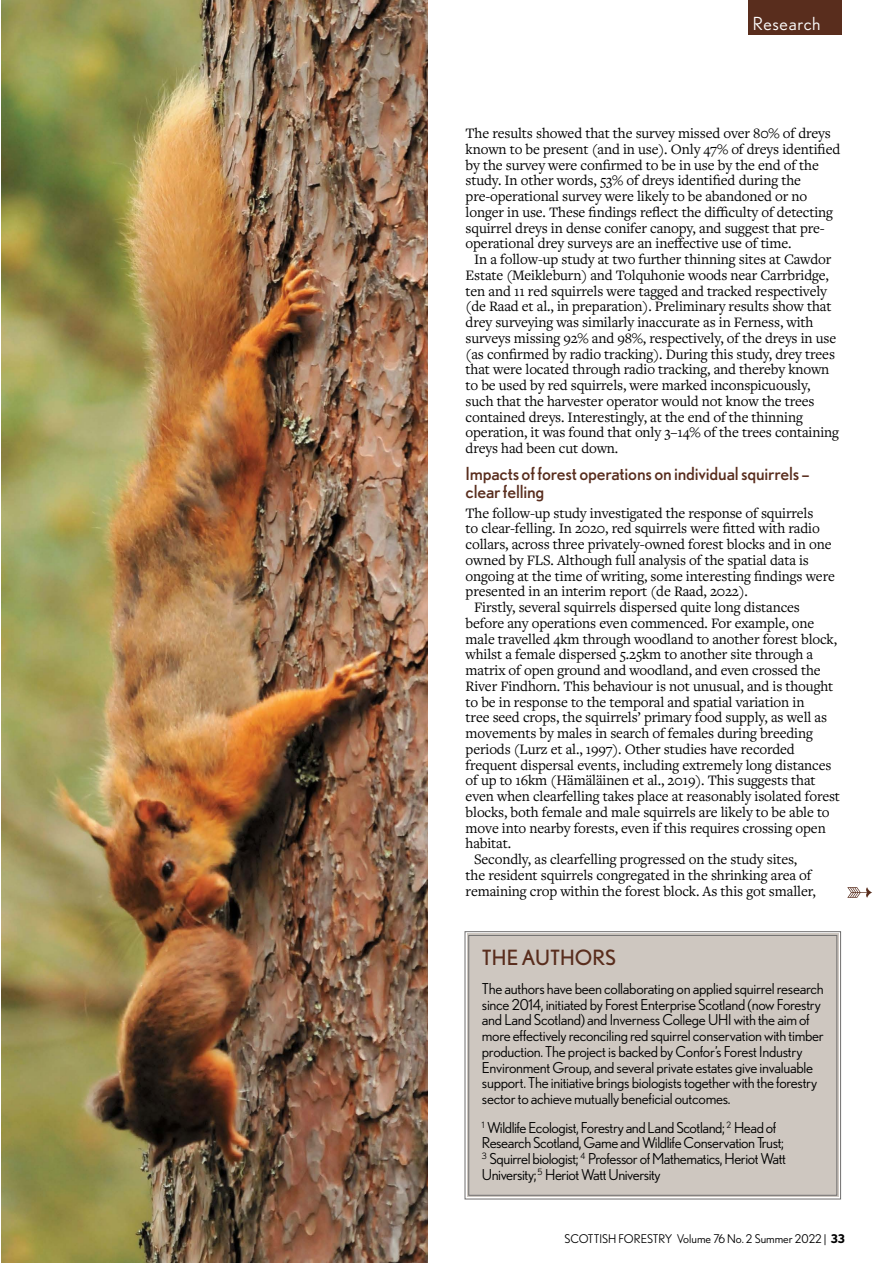
<style>
.page{position:relative;width:893px;height:1263px;background:#fff}
.page>*{position:absolute;margin:0;border:0;box-sizing:border-box;transform-origin:0 0}
.t1{font:21px "Nobel";color:#592d1d}
.t2{font:18px/18px "Nobel";letter-spacing:-.01em;color:#592d1d}
.t3{font:18px "Nobel";letter-spacing:.035em;color:#fff}
.t4{font:15px "Freight Text Pro";letter-spacing:-.01em;color:#000}
.t5{font:15px/15.8px "Nobel";letter-spacing:-.02em;color:#000}
.t6{font:12px "Nobel";color:#000}
.s1{font-weight:700}
</style>
<div class="page">
<svg style="left:847px;top:887px;width:25px;height:11px"></svg>
<div style="left:749px;top:0;width:93px;height:34px;background:#592d1d"></div>
<div style="left:464px;top:931px;width:377px;height:269px;background:#cec7c0"></div>
<div style="left:468px;top:935px;width:369px;height:261px;border:1px solid #706f6f"></div>
<img style="left:1px;top:0;width:426px;height:1263px">
<p class="t3" style="left:753px;top:13px;width:69px">Research</p>
<p class="t4" style="left:466px;top:123px;width:367px">The results showed that the survey missed over 80% of dreys</p>
<p class="t4" style="left:466px;top:139px;width:376px">known to be present (and in use). Only 47% of dreys identified</p>
<p class="t4" style="left:466px;top:155px;width:355px">by the survey were confirmed to be in use by the end of the</p>
<p class="t4" style="left:466px;top:171px;width:337px">study. In other words, 53% of dreys identified during the</p>
<p class="t4" style="left:466px;top:186px;width:343px">pre-operational survey were likely to be abandoned or no</p>
<p class="t4" style="left:466px;top:202px;width:369px">longer in use. These findings reflect the difficulty of detecting</p>
<p class="t4" style="left:466px;top:218px;width:361px">squirrel dreys in dense conifer canopy, and suggest that pre-</p>
<p class="t4" style="left:466px;top:234px;width:327px">operational drey surveys are an ineffective use of time.</p>
<p class="t4" style="left:474px;top:249px;width:359px">In a follow-up study at two further thinning sites at Cawdor</p>
<p class="t4" style="left:466px;top:265px;width:365px">Estate (Meikleburn) and Tolquhonie woods near Carrbridge,</p>
<p class="t4" style="left:466px;top:281px;width:363px">ten and 11 red squirrels were tagged and tracked respectively</p>
<p class="t4" style="left:466px;top:297px;width:367px">(de Raad et al., in preparation). Preliminary results show that</p>
<p class="t4" style="left:466px;top:312px;width:349px">drey surveying was similarly inaccurate as in Ferness, with</p>
<p class="t4" style="left:466px;top:328px;width:372px">surveys missing 92% and 98%, respectively, of the dreys in use</p>
<p class="t4" style="left:466px;top:344px;width:371px">(as confirmed by radio tracking). During this study, drey trees</p>
<p class="t4" style="left:466px;top:360px;width:365px">that were located through radio tracking, and thereby known</p>
<p class="t4" style="left:466px;top:375px;width:346px">to be used by red squirrels, were marked inconspicuously,</p>
<p class="t4" style="left:466px;top:391px;width:350px">such that the harvester operator would not know the trees</p>
<p class="t4" style="left:466px;top:407px;width:339px">contained dreys. Interestingly, at the end of the thinning</p>
<p class="t4" style="left:466px;top:423px;width:375px">operation, it was found that only 3–14% of the trees containing</p>
<p class="t4" style="left:466px;top:438px;width:154px">dreys had been cut down.</p>
<p class="t2" style="left:466px;top:464px;width:346px">Impacts of forest operations on individual squirrels – clear felling</p>
<p class="t4" style="left:466px;top:503px;width:349px">The follow-up study investigated the response of squirrels</p>
<p class="t4" style="left:466px;top:519px;width:356px">to clear-felling. In 2020, red squirrels were fitted with radio</p>
<p class="t4" style="left:466px;top:534px;width:367px">collars, across three privately-owned forest blocks and in one</p>
<p class="t4" style="left:466px;top:550px;width:345px">owned by FLS. Although full analysis of the spatial data is</p>
<p class="t4" style="left:466px;top:566px;width:371px">ongoing at the time of writing, some interesting findings were</p>
<p class="t4" style="left:466px;top:582px;width:284px">presented in an interim report (de Raad, 2022).</p>
<p class="t4" style="left:474px;top:597px;width:327px">Firstly, several squirrels dispersed quite long distances</p>
<p class="t4" style="left:466px;top:613px;width:350px">before any operations even commenced. For example, one</p>
<p class="t4" style="left:466px;top:629px;width:373px">male travelled 4km through woodland to another forest block,</p>
<p class="t4" style="left:466px;top:645px;width:349px">whilst a female dispersed 5.25km to another site through a</p>
<p class="t4" style="left:466px;top:660px;width:357px">matrix of open ground and woodland, and even crossed the</p>
<p class="t4" style="left:466px;top:676px;width:369px">River Findhorn. This behaviour is not unusual, and is thought</p>
<p class="t4" style="left:466px;top:692px;width:340px">to be in response to the temporal and spatial variation in</p>
<p class="t4" style="left:466px;top:708px;width:363px">tree seed crops, the squirrels’ primary food supply, as well as</p>
<p class="t4" style="left:466px;top:723px;width:349px">movements by males in search of females during breeding</p>
<p class="t4" style="left:466px;top:739px;width:331px">periods (Lurz et al., 1997). Other studies have recorded</p>
<p class="t4" style="left:466px;top:755px;width:367px">frequent dispersal events, including extremely long distances</p>
<p class="t4" style="left:466px;top:771px;width:352px">of up to 16km (Hämäläinen et al., 2019). This suggests that</p>
<p class="t4" style="left:466px;top:786px;width:376px">even when clearfelling takes place at reasonably isolated forest</p>
<p class="t4" style="left:466px;top:802px;width:366px">blocks, both female and male squirrels are likely to be able to</p>
<p class="t4" style="left:466px;top:818px;width:362px">move into nearby forests, even if this requires crossing open</p>
<p class="t4" style="left:466px;top:834px;width:47px">habitat.</p>
<p class="t4" style="left:474px;top:849px;width:325px">Secondly, as clearfelling progressed on the study sites,</p>
<p class="t4" style="left:466px;top:865px;width:347px">the resident squirrels congregated in the shrinking area of</p>
<p class="t4" style="left:466px;top:881px;width:352px">remaining crop within the forest block. As this got smaller,</p>
<h1 class="t1" style="left:482px;top:946px;width:136px">THE AUTHORS</h1>
<p class="t5" style="left:482px;top:980px;width:343px">The authors have been collaborating on applied squirrel research since 2014, initiated by Forest Enterprise Scotland (now Forestry and Land Scotland) and Inverness College UHI with the aim of more effectively reconciling red squirrel conservation with timber production. The project is backed by Confor’s Forest Industry Environment Group, and several private estates give invaluable support. The initiative brings biologists together with the forestry sector to achieve mutually beneficial outcomes.</p>
<p class="t5" style="left:482px;top:1119px;width:306px"><sup>1</sup> Wildlife Ecologist, Forestry and Land Scotland; <sup>2</sup> Head of Research Scotland, Game and Wildlife Conservation Trust; <sup>3</sup> Squirrel biologist; <sup>4</sup> Professor of Mathematics, Heriot Watt University; <sup>5</sup> Heriot Watt University</p>
<p class="t6" style="left:565px;top:1232px;width:282px">SCOTTISH FORESTRY Volume 76 No. 2 Summer 2022 | <span class="s1">33</span></p>
</div>
